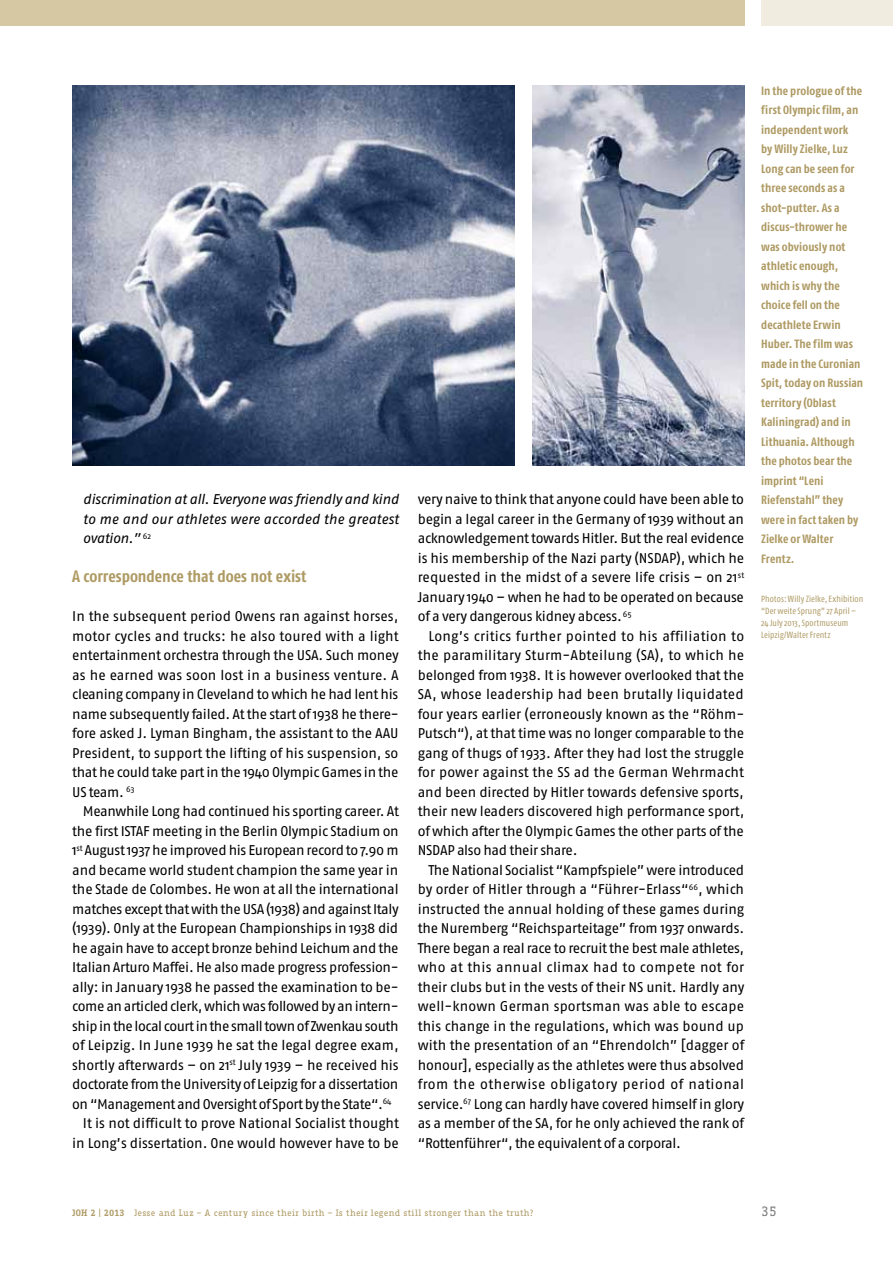
<style>
.page{position:relative;width:893px;height:1263px;background:#fff}
.page>*{position:absolute;margin:0;border:0;box-sizing:border-box;transform-origin:0 0}
.t1{font:700 16.5px "Fago Co";color:#ae9a63}
.t2{font:14.1px/19.5px "Fago No";letter-spacing:-.02em;color:#000;text-align:justify}
.t3{font:italic 14.1px/19.5px "Fago No";color:#000;text-align:justify}
.t4{font:14.1px "Fago No";color:#000}
.t5{font:13.5px "Fago Office Serif";color:#7a7b7a}
.t6{font:700 12px/19.5px "Fago Co";letter-spacing:.005em;color:#ae9a63}
.t7{font:9px/12px "Fago Co";letter-spacing:.01em;color:#ae9a63}
.t8{font:9px "Fago Office Serif";letter-spacing:.03em;color:#ae9a63}
.s1{font-weight:700}
</style>
<div class="page">
<div style="left:0;top:0;width:744px;height:26px;background:#d7c8a4"></div>
<div style="left:761px;top:0;width:132px;height:26px;background:#f1ece0"></div>
<img style="left:72px;top:85px;width:442px;height:380px">
<img style="left:532px;top:85px;width:212px;height:380px">
<p class="t3" style="left:83px;top:489px;width:317px">discrimination at all. Everyone was friendly and kind to me and our athletes were accorded the greatest ovation.” <sup>62</sup></p>
<p class="t1" style="left:72px;top:567px;width:236px">A correspondence that does not exist</p>
<p class="t2" style="left:72px;top:606px;width:328px">In the subsequent period Owens ran against horses, motor cycles and trucks: he also toured with a light entertainment orchestra through the USA. Such money as he earned was soon lost in a business venture. A cleaning company in Cleveland to which he had lent his name subsequently failed. At the start of 1938 he there&shy;fore asked J. Lyman Bingham, the assistant to the AAU President, to support the lifting of his suspension, so that he could take part in the 1940 Olympic Games in the US team. <sup>63</sup></p>
<p class="t2" style="left:83px;top:801px;width:317px">Meanwhile Long had continued his sporting career. At</p>
<p class="t2" style="left:72px;top:821px;width:328px">the first ISTAF meeting in the Berlin Olympic Stadium on</p>
<p class="t2" style="left:72px;top:840px;width:328px">1<sup>st</sup> August 1937 he improved his European record to 7.90 m</p>
<p class="t2" style="left:72px;top:860px;width:328px">and became world student champion the same year in</p>
<p class="t2" style="left:72px;top:879px;width:328px">the Stade de Colombes. He won at all the international</p>
<p class="t2" style="left:72px;top:899px;width:328px">matches except that with the USA (1938) and against Italy</p>
<p class="t2" style="left:72px;top:918px;width:327px">(1939). Only at the European Championships in 1938 did</p>
<p class="t2" style="left:72px;top:938px;width:328px">he again have to accept bronze behind Leichum and the</p>
<p class="t2" style="left:72px;top:958px;width:328px">Italian Arturo Maffei. He also made progress profession-</p>
<p class="t2" style="left:72px;top:977px;width:328px">ally: in January 1938 he passed the examination to be-</p>
<p class="t2" style="left:72px;top:997px;width:328px">come an articled clerk, which was followed by an intern-</p>
<p class="t2" style="left:72px;top:1016px;width:328px">ship in the local court in the small town of Zwenkau south</p>
<p class="t4" style="left:72px;top:1037px;width:328px">of Leipzig. In June 1939 he sat the legal degree exam,</p>
<p class="t2" style="left:72px;top:1055px;width:328px">shortly afterwards – on 21<sup>st</sup> July 1939 – he received his</p>
<p class="t2" style="left:72px;top:1074px;width:328px">doctorate from the University of Leipzig for a dissertation</p>
<p class="t2" style="left:72px;top:1094px;width:321px">on “Management and Oversight of Sport by the State“.<sup>64</sup></p>
<p class="t4" style="left:83px;top:1115px;width:318px">It is not difficult to prove National Socialist thought</p>
<p class="t2" style="left:72px;top:1133px;width:328px">in Long’s dissertation. One would however have to be</p>
<p class="t2" style="left:418px;top:490px;width:328px">very naive to think that anyone could have been able to begin a legal career in the Germany of 1939 without an acknowledgement towards Hitler. But the real evidence is his membership of the Nazi party (NSDAP), which he requested in the midst of a severe life crisis – on 21<sup>st </sup>January 1940 – when he had to be operated on because of a very dangerous kidney abcess.<sup>65</sup></p>
<p class="t2" style="left:418px;top:626px;width:328px;text-indent:11px">Long’s critics further pointed to his affiliation to the paramilitary Sturm-Abteilung (SA), to which he belonged from 1938. It is however overlooked that the SA, whose leadership had been brutally liquidated four years earlier (erroneously known as the “Röhm-Putsch“), at that time was no longer comparable to the gang of thugs of 1933. After they had lost the struggle for power against the SS ad the German Wehrmacht and been directed by Hitler towards defensive sports, their new leaders discovered high performance sport, of which after the Olympic Games the other parts of the NSDAP also had their share.</p>
<p class="t2" style="left:418px;top:860px;width:328px;text-indent:11px">The National Socialist “Kampfspiele” were -introduced by order of Hitler through a “Führer-Erlass“<sup>66</sup>, which instructed the annual holding of these games during the Nuremberg “Reichsparteitage” from 1937 -onwards.<br>There began a real race to recruit the best male athletes, who at this annual climax had to compete not for their clubs but in the vests of their NS unit. Hardly any well-known German sportsman was able to escape this change in the regulations, which was bound up with the presentation of an “Ehrendolch” [dagger of honour], especially as the athletes were thus absolved from the otherwise obligatory period of national service.<sup>67</sup> Long can hardly have covered himself in glory as a member of the SA, for he only achieved the rank of “Rottenführer“, the equivalent of a corporal.</p>
<p class="t6" style="left:761px;top:81px;width:104px">In the prologue of the first Olympic film, an independent work<br>by Willy Zielke, Luz<br>Long can be seen for three seconds as a shot-putter. As a discus-thrower he was obviously not athletic enough, which is why the choice fell on the decathlete Erwin<br>Huber. The film was made in the Curonian<br>Spit, today on Russian territory (Oblast<br>Kaliningrad) and in<br>Lithuania. Although the photos bear the imprint “Leni<br>Riefenstahl” they were in fact taken by<br>Zielke or Walter<br>Frentz.</p>
<p class="t7" style="left:761px;top:593px;width:104px">Photos: Willy Zielke, Exhibition “Der weite Sprung” 27 April –<br>24 July 2013, Sportmuseum<br>Leipzig/Walter Frentz</p>
<p class="t8" style="left:72px;top:1208px;width:463px"><span class="s1">JOH 2</span> | <span class="s1">2013</span> Jesse and Luz – A century since their birth – Is their legend still stronger than the truth?</p>
<p class="t5" style="left:761px;top:1204px;width:17px">35</p>
</div>
